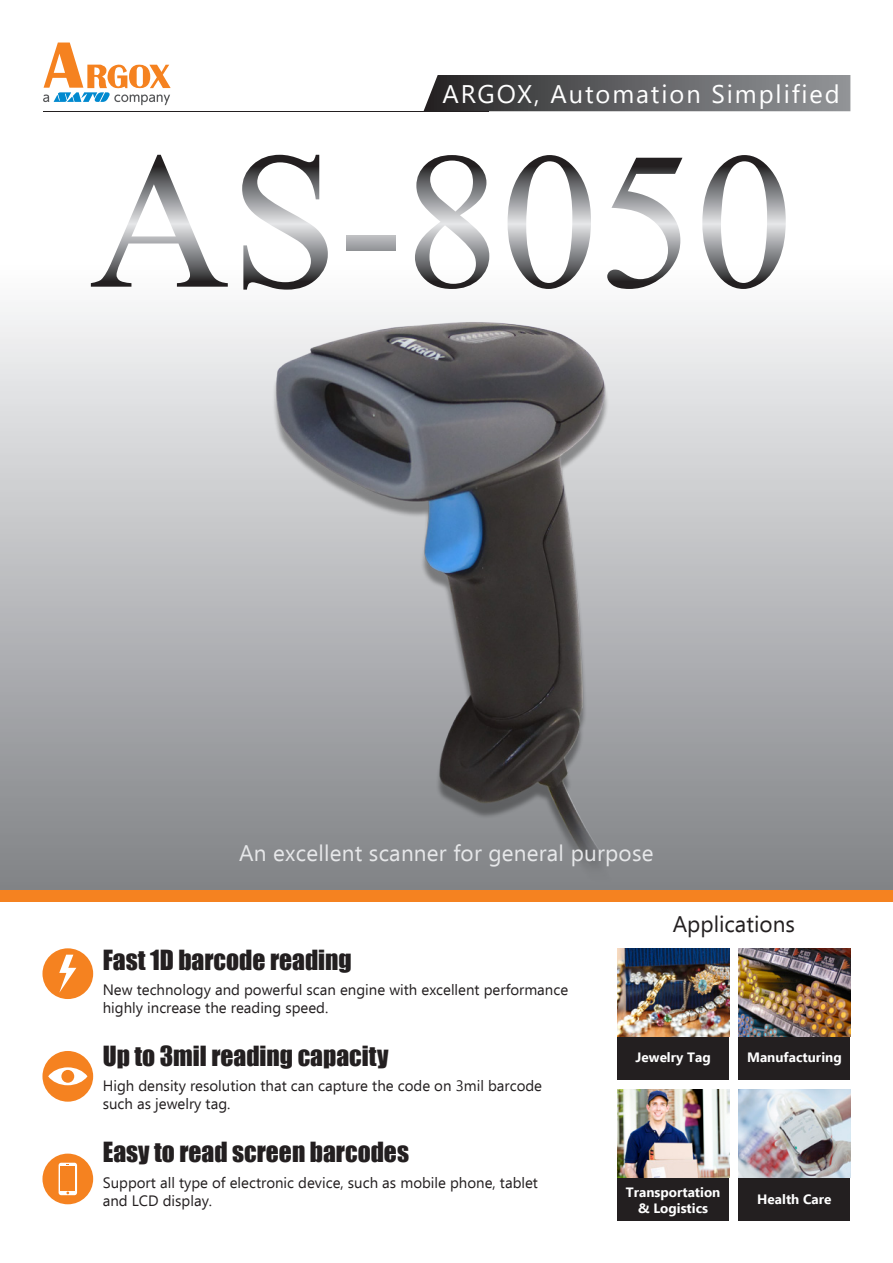
<style>
.page{position:relative;width:893px;height:1263px;background:#fff}
.page>*{position:absolute;margin:0;border:0;box-sizing:border-box;transform-origin:0 0}
.t1{font:25.5px "Impact";color:#231f20}
.t2{font:25.35px "Segoe UI";letter-spacing:.075em;color:#fff}
.t3{font:22.5px "Ebrima";letter-spacing:.01em;color:#e6e7e9}
.t4{font:22.5px "Ebrima";color:#231f20}
.t5{font:15px/18px "Ebrima";color:#231f20}
.t6{font:700 13.5px/16.2px "Ebrima";color:#fff;text-align:center}
</style>
<div class="page">
<div style="left:0;top:262px;width:893px;height:630px;background:linear-gradient(to bottom,#fbfcfe,#818184)"></div>
<img style="left:249px;top:311px;width:388px;height:580px">
<div style="left:0;top:891px;width:893px;height:11px;background:#f58220"></div>
<div style="left:617px;top:1178px;width:112px;height:43px;background:#231f20"></div>
<img style="left:617px;top:1089px;width:112px;height:89px">
<div style="left:617px;top:1037px;width:112px;height:43px;background:#231f20"></div>
<img style="left:617px;top:948px;width:112px;height:89px">
<div style="left:738px;top:1178px;width:112px;height:43px;background:#231f20"></div>
<img style="left:738px;top:1089px;width:112px;height:89px">
<div style="left:738px;top:1037px;width:112px;height:43px;background:#231f20"></div>
<img style="left:738px;top:948px;width:112px;height:89px">
<svg style="left:43px;top:43px;width:128px;height:62px"></svg>
<svg style="left:423px;top:75px;width:427px;height:36px;background:#626365"></svg>
<hr style="left:43px;top:111px;width:446px;height:1px;background:#231f20">
<svg style="left:91px;top:155px;width:137px;height:132px"></svg>
<svg style="left:242px;top:155px;width:86px;height:135px"></svg>
<svg style="left:346px;top:236px;width:49px;height:14px"></svg>
<svg style="left:415px;top:155px;width:74px;height:134px"></svg>
<svg style="left:508px;top:155px;width:83px;height:134px"></svg>
<svg style="left:607px;top:158px;width:75px;height:131px"></svg>
<svg style="left:702px;top:155px;width:84px;height:134px"></svg>
<div style="left:42px;top:948px;width:51px;height:51px;background:#f58220;border-radius:50%"></div>
<div style="left:42px;top:1051px;width:51px;height:51px;background:#f58220;border-radius:50%"></div>
<div style="left:42px;top:1153px;width:51px;height:51px;background:#f58220;border-radius:50%"></div>
<svg style="left:59px;top:955px;width:17px;height:38px"></svg>
<svg style="left:48px;top:1067px;width:39px;height:18px"></svg>
<div style="left:61px;top:1070px;width:13px;height:13px;background:#f58220;border-radius:50%"></div>
<svg style="left:59px;top:1163px;width:18px;height:32px"></svg>
<div style="left:61px;top:1166px;width:14px;height:24px;background:#f58220"></div>
<h2 class="t2" style="left:442px;top:71px;width:399px">ARGOX, Automation Simplified</h2>
<h3 class="t3" style="left:239px;top:837px;width:416px">An excellent scanner for general purpose</h3>
<h3 class="t4" style="left:673px;top:908px;width:124px">Applications</h3>
<h1 class="t1" style="left:103px;top:940px;width:251px">Fast 1D barcode reading</h1>
<p class="t5" style="left:103px;top:980px;width:467px">New technology and powerful scan engine with excellent performance highly increase the reading speed.</p>
<h1 class="t1" style="left:103px;top:1036px;width:287px">Up to 3mil reading capacity</h1>
<p class="t5" style="left:103px;top:1077px;width:441px">High density resolution that can capture the code on 3mil barcode such as jewelry tag.</p>
<h1 class="t1" style="left:103px;top:1133px;width:308px">Easy to read screen barcodes</h1>
<p class="t5" style="left:103px;top:1173px;width:437px">Support all type of electronic device, such as mobile phone, tablet and LCD display.</p>
<p class="t6" style="left:636px;top:1049px;width:77px">Jewelry Tag</p>
<p class="t6" style="left:747px;top:1049px;width:96px">Manufacturing</p>
<p class="t6" style="left:626px;top:1183px;width:96px">Transportation &amp; Logistics</p>
<p class="t6" style="left:757px;top:1191px;width:76px">Health Care</p>
</div>
